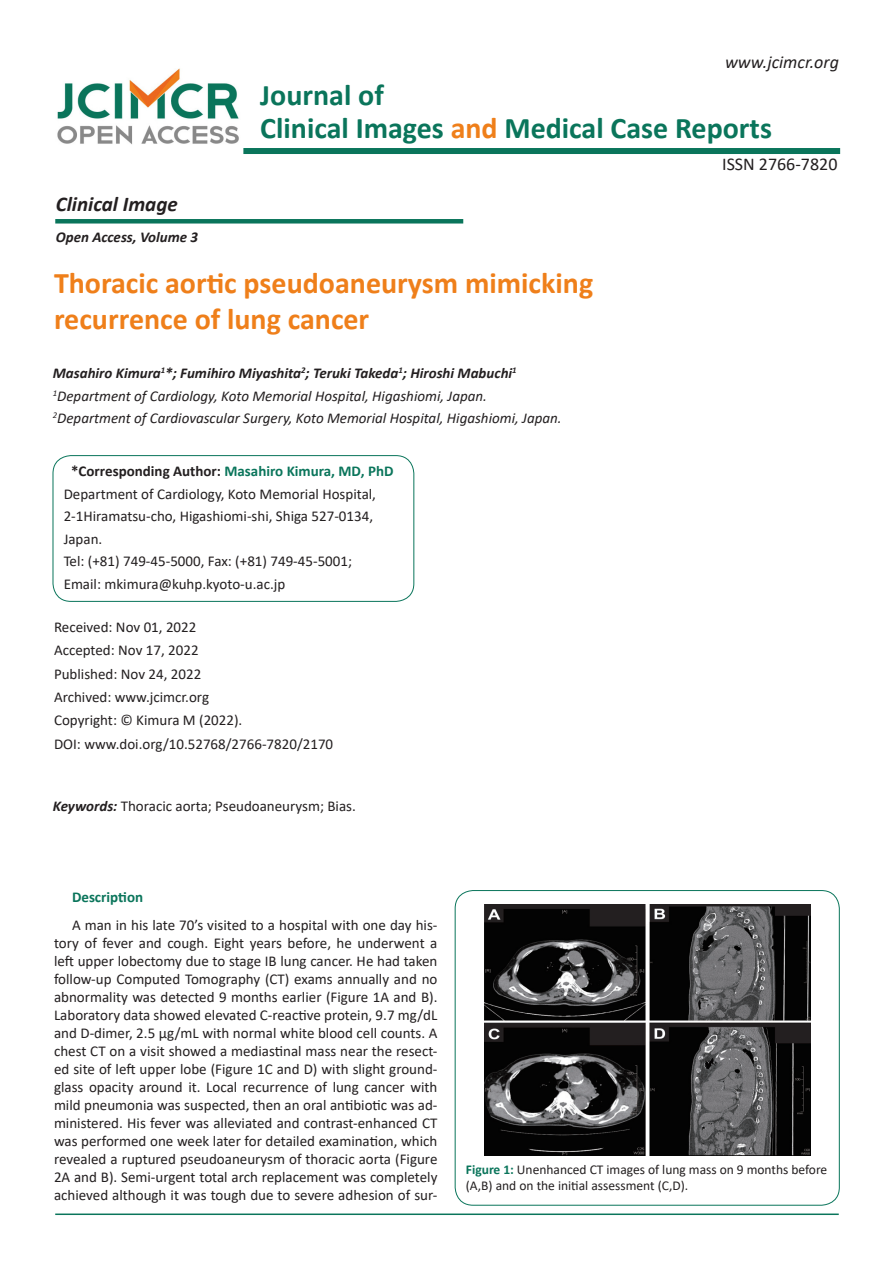
<style>
.page{position:relative;width:893px;height:1263px;background:#fff}
.page>*{position:absolute;margin:0;border:0;box-sizing:border-box;transform-origin:0 0}
.t1{font:700 30px "Calibri";color:#ef7f1a}
.t2{font:700 30px "Calibri";color:#0a755b}
.t3{font:italic 700 21px "Calibri";color:#231f20}
.t4{font:italic 18px "Calibri";color:#231f20}
.t5{font:18px "Calibri";color:#231f20}
.t6{font:15px/18px "Calibri";color:#231f20}
.t7{font:italic 15px "Calibri";color:#231f20}
.t8{font:italic 700 15px "Calibri";color:#231f20}
.t9{font:700 15px "Calibri";color:#231f20}
.t10{font:700 15px "Calibri";color:#0a755b}
.t11{font:13.5px/16.5px "Calibri";color:#231f20}
.s1{color:#ef7f1a}
.s2{color:#0a755b}
.s3{font-weight:700;font-style:italic}
.s4{font-weight:700;color:#0a755b}
</style>
<div class="page">
<div style="left:243px;top:148px;width:597px;height:6px;background:#0a755b"></div>
<div style="left:55px;top:219px;width:408px;height:5px;background:#0a755b"></div>
<img style="left:57px;top:68px;width:182px;height:77px">
<div style="left:53px;top:455px;width:361px;height:147px;border:1px solid #0a755b;border-radius:18px"></div>
<hr style="left:55px;top:1213px;width:784px;height:2px;background:#0a755b">
<div style="left:455px;top:890px;width:384px;height:315px;border:1px solid #0a755b;border-radius:18px"></div>
<img style="left:484px;top:905px;width:327px;height:250px">
<p class="t4" style="left:725px;top:49px;width:115px">www.jcimcr.org</p>
<p class="t2" style="left:260px;top:74px;width:125px">Journal of</p>
<p class="t2" style="left:260px;top:107px;width:513px">Clinical Images <span class="s1">and</span> Medical Case Reports</p>
<p class="t3" style="left:56px;top:189px;width:123px">Clinical Image</p>
<p class="t8" style="left:56px;top:226px;width:144px">Open Access, Volume 3</p>
<p class="t1" style="left:54px;top:262px;width:541px">Thoracic aortic pseudoaneurysm mimicking</p>
<p class="t1" style="left:54px;top:298px;width:317px">recurrence of lung cancer</p>
<p class="t8" style="left:53px;top:362px;width:465px">Masahiro Kimura<sup>1</sup>*; Fumihiro Miyashita<sup>2</sup>; Teruki Takeda<sup>1</sup>; Hiroshi Mabuchi<sup>1</sup></p>
<p class="t7" style="left:53px;top:385px;width:436px"><sup>1</sup>Department of Cardiology, Koto Memorial Hospital, Higashiomi, Japan.</p>
<p class="t7" style="left:53px;top:408px;width:510px"><sup>2</sup>Department of Cardiovascular Surgery, Koto Memorial Hospital, Higashiomi, Japan.</p>
<p class="t9" style="left:71px;top:460px;width:324px">*Corresponding Author: <span class="s2">Masahiro Kimura, MD, PhD</span></p>
<p class="t6" style="left:64px;top:482px;width:314px;line-height:22.5px">Department of Cardiology, Koto Memorial Hospital,<br>2-1Hiramatsu-cho, Higashiomi-shi, Shiga 527-0134,<br>Japan.</p>
<p class="t6" style="left:64px;top:552px;width:290px">Tel: (+81) 749-45-5000, Fax: (+81) 749-45-5001;</p>
<p class="t6" style="left:64px;top:574px;width:223px">Email: mkimura@kuhp.kyoto-u.ac.jp</p>
<p class="t6" style="left:54px;top:617px;width:144px">Received: Nov 01, 2022</p>
<p class="t6" style="left:54px;top:641px;width:146px">Accepted: Nov 17, 2022</p>
<p class="t6" style="left:54px;top:664px;width:149px">Published: Nov 24, 2022</p>
<p class="t6" style="left:54px;top:687px;width:157px">Archived: www.jcimcr.org</p>
<p class="t6" style="left:54px;top:711px;width:190px">Copyright: © Kimura M (2022).</p>
<p class="t6" style="left:54px;top:734px;width:281px">DOI: www.doi.org/10.52768/2766-7820/2170</p>
<p class="t6" style="left:53px;top:797px;width:305px"><span class="s3">Keywords:</span> Thoracic aorta; Pseudoaneurysm; Bias.</p>
<p class="t5" style="left:722px;top:151px;width:117px">ISSN 2766-7820</p>
<p class="t10" style="left:72px;top:886px;width:73px">Description</p>
<p class="t6" style="left:54px;top:916px;width:385px;text-align:justify;text-indent:18px">A man in his late 70’s visited to a hospital with one day his&shy;tory of fever and cough. Eight years before, he underwent a left upper lobectomy due to stage IB lung cancer. He had taken follow-up Computed Tomography (CT) exams annually and no abnormality was detected 9 months earlier (Figure 1A and B).<br>Laboratory data showed elevated C-reactive protein, 9.7 mg/dL and D-dimer, 2.5 µg/mL with normal white blood cell counts. A chest CT on a visit showed a mediastinal mass near the resect&shy;ed site of left upper lobe (Figure 1C and D) with slight ground&shy;glass opacity around it. Local recurrence of lung cancer with mild pneumonia was suspected, then an oral antibiotic was ad&shy;ministered. His fever was alleviated and contrast-enhanced CT was performed one week later for detailed examination, which revealed a ruptured pseudoaneurysm of thoracic aorta (Figure 2A and B). Semi-urgent total arch replacement was completely achieved although it was tough due to severe adhesion of sur-</p>
<p class="t11" style="left:466px;top:1161px;width:363px"><span class="s4">Figure 1:</span> Unenhanced CT images of lung mass on 9 months before (A,B) and on the initial assessment (C,D).</p>
</div>
